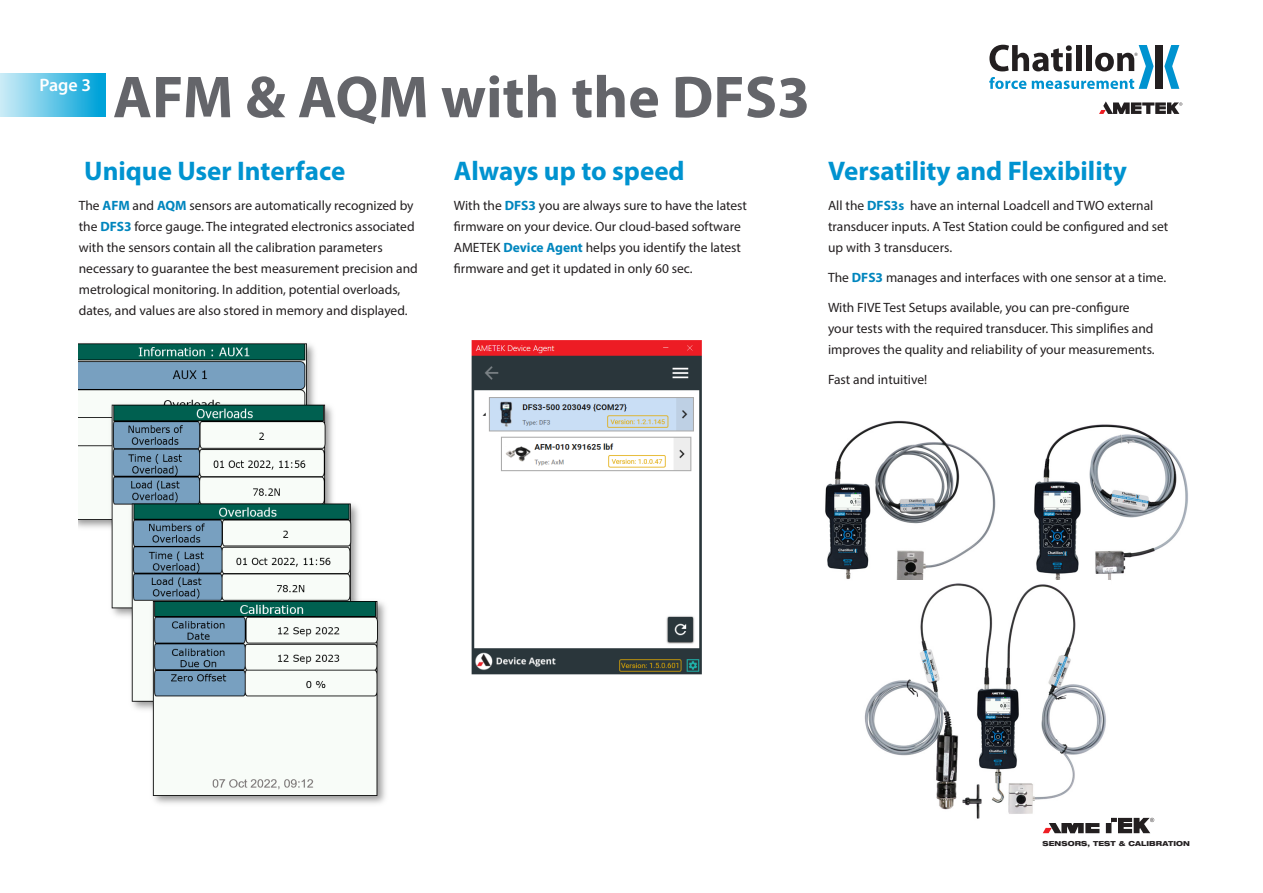
<style>
.page{position:relative;width:1263px;height:893px;background:#fff}
.page>*{position:absolute;margin:0;border:0;box-sizing:border-box;transform-origin:0 0}
.t1{font:700 59.7px "Myriad Pro";color:#64656a}
.t2{font:700 27px "Myriad Pro";color:#0093d0}
.t3{font:600 18px "Myriad Pro";color:#fff}
.Body_Copy{font:13.5px/21px "Myriad Pro";color:#231f20}
.t4{font:800 expanded 6.9px "Helvetica Neue LT Pro";letter-spacing:.015em;color:#231f20}
.s1{font-weight:700;color:#0086be}
</style>
<div class="page">
<svg style="left:1043px;top:817px;width:111px;height:16px"></svg>
<svg style="left:1099px;top:101px;width:83px;height:13px"></svg>
<div style="left:1155px;top:45px;width:8px;height:44px;background:#231f20"></div>
<svg style="left:1164px;top:45px;width:15px;height:44px"></svg>
<svg style="left:989px;top:45px;width:164px;height:44px"></svg>
<div style="left:0;top:73px;width:105px;height:44px;background:linear-gradient(to right,#cfedf7,#00a0d7)"></div>
<img style="left:825px;top:420px;width:171px;height:160px">
<img style="left:1034px;top:424px;width:154px;height:156px">
<img style="left:864px;top:583px;width:246px;height:239px">
<img style="left:79px;top:343px;width:236px;height:185px">
<img style="left:108px;top:400px;width:225px;height:217px">
<img style="left:128px;top:499px;width:231px;height:211px">
<img style="left:149px;top:596px;width:237px;height:208px">
<img style="left:471px;top:340px;width:231px;height:335px">
<p class="t3" style="left:39px;top:74px;width:53px">Page 3</p>
<p class="t1" style="left:113px;top:58px;width:699px">AFM &amp; AQM with the DFS3</p>
<p class="t2" style="left:84px;top:153px;width:262px">Unique User Interface</p>
<p class="Body_Copy" style="left:79px;top:194px;width:341px">The <span class="s1">AFM</span> and <span class="s1">AQM</span> sensors are automatically recognized by the <span class="s1">DFS3</span> force gauge. The integrated electronics associated with the sensors contain all the calibration parameters necessary to guarantee the best measurement precision and metrological monitoring. In addition, potential overloads, dates, and values are also stored in memory and displayed.</p>
<p class="t2" style="left:454px;top:153px;width:232px">Always up to speed</p>
<p class="Body_Copy" style="left:454px;top:194px;width:295px">With the <span class="s1">DFS3</span> you are always sure to have the latest firmware on your device. Our cloud-based software</p>
<p class="Body_Copy" style="left:454px;top:236px;width:289px">AMETEK <span class="s1">Device Agent</span> helps you identify the latest</p>
<p class="Body_Copy" style="left:454px;top:257px;width:240px">firmware and get it updated in only 60 sec.</p>
<p class="t2" style="left:828px;top:153px;width:300px">Versatility and Flexibility</p>
<p class="Body_Copy" style="left:828px;top:194px;width:342px">All the <span class="s1">DFS3s</span> have an internal Loadcell and TWO external transducer inputs. A Test Station could be configured and set up with 3 transducers.</p>
<p class="Body_Copy" style="left:828px;top:266px;width:340px">The <span class="s1">DFS3</span> manages and interfaces with one sensor at a time.</p>
<p class="Body_Copy" style="left:828px;top:296px;width:328px">With FIVE Test Setups available, you can pre-configure your tests with the required transducer. This simplifies and improves the quality and reliability of your measurements.</p>
<p class="Body_Copy" style="left:828px;top:368px;width:101px">Fast and intuitive!</p>
<p class="t4" style="left:1042px;top:839px;width:149px">SENSORS, TEST &amp; CALIBRATION</p>
</div>
